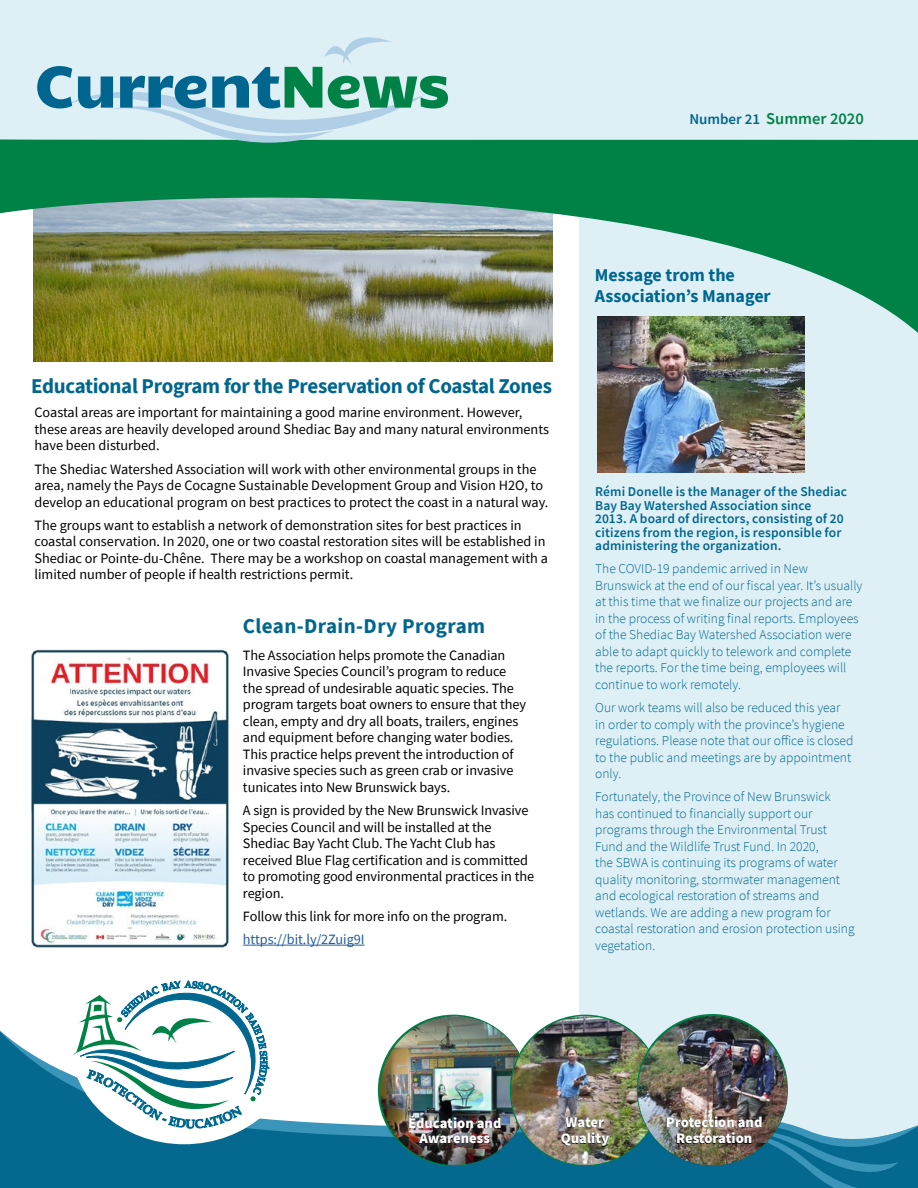
<style>
.page{position:relative;width:918px;height:1188px;background:#fff}
.page>*{position:absolute;margin:0;border:0;box-sizing:border-box;transform-origin:0 0}
.t1{font:700 21px "Source Sans Pro";letter-spacing:-.015em;color:#00668f}
.t2{font:700 21px "Source Sans Pro";letter-spacing:.02em;color:#00668f}
.t3{font:700 18px/21.6px "Source Sans Pro";color:#00668f}
.t4{font:600 16.5px "Source Sans Pro";color:#008247}
.t5{font:900 14.55px/16.5px "Source Sans Pro";color:#fff;text-align:center}
.t6{font:14.25px/16.5px "Source Sans Pro";letter-spacing:-.005em;color:#000}
.t7{font:14.25px "Source Sans Pro";letter-spacing:-.005em;color:#215e9e}
.t8{font:300 13.5px/16.5px "Source Sans Pro";color:#00668f}
.t9{font:600 13.5px/13.5px "Source Sans Pro";letter-spacing:.01em;color:#00668f}
.s1{font-size:15px;color:#00668f}
</style>
<div class="page">
<img style="left:33px;top:350px;width:519px;height:12px">
<div style="left:580px;top:162px;width:338px;height:1026px;background:#def0f5"></div>
<div style="left:0;top:0;width:918px;height:153px;background:#def0f5"></div>
<img style="left:597px;top:350px;width:208px;height:122px">
<svg style="left:0;top:1015px;width:788px;height:173px;fill:#05698f"></svg>
<div style="left:70px;top:939px;width:228px;height:205px;background:#fff;border-radius:50%"></div>
<svg style="left:73px;top:981px;width:196px;height:148px"></svg>
<svg style="left:737px;top:1112px;width:181px;height:76px"></svg>
<img style="left:380px;top:1017px;width:132px;height:147px">
<img style="left:512px;top:1017px;width:148px;height:148px">
<img style="left:639px;top:1016px;width:147px;height:148px">
<img style="left:409px;top:1115px;width:92px;height:29px">
<svg style="left:561px;top:1118px;width:48px;height:29px"></svg>
<img style="left:666px;top:1117px;width:96px;height:27px">
<hr style="left:243px;top:945px;width:122px;height:1px;background:#215e9e">
<img style="left:31px;top:649px;width:198px;height:299px">
<img style="left:0;top:139px;width:918px;height:211px">
<svg style="left:37px;top:37px;width:411px;height:128px"></svg>
<p class="t4" style="left:689px;top:108px;width:176px"><span class="s1">Number 21</span> Summer 2020</p>
<h1 class="t1" style="left:31px;top:372px;width:523px">Educational Program for the Preservation of Coastal Zones</h1>
<p class="t6" style="left:34px;top:404px;width:516px">Coastal areas are important for maintaining a good marine environment. However, these areas are heavily developed around Shediac Bay and many natural environments have been disturbed.</p>
<p class="t6" style="left:34px;top:461px;width:516px">The Shediac Watershed Association will work with other environmental groups in the area, namely the Pays de Cocagne Sustainable Development Group and Vision H2O, to develop an educational program on best practices to protect the coast in a natural way.</p>
<p class="t6" style="left:34px;top:517px;width:515px">The groups want to establish a network of demonstration sites for best practices in coastal conservation. In 2020, one or two coastal restoration sites will be established in Shediac or Pointe-du-Chêne. There may be a workshop on coastal management with a limited number of people if health restrictions permit.</p>
<h1 class="t2" style="left:243px;top:612px;width:244px">Clean-Drain-Dry Program</h1>
<p class="t6" style="left:243px;top:647px;width:285px">The Association helps promote the Canadian Invasive Species Council’s program to reduce the spread of undesirable aquatic species. The program targets boat owners to ensure that they clean, empty and dry all boats, trailers, engines and equipment before changing water bodies.<br>This practice helps prevent the introduction of invasive species such as green crab or invasive tunicates into New Brunswick bays.</p>
<p class="t6" style="left:243px;top:802px;width:293px">A sign is provided by the New Brunswick Invasive Species Council and will be installed at the Shediac Bay Yacht Club. The Yacht Club has received Blue Flag certification and is committed to promoting good environmental practices in the region.</p>
<p class="t6" style="left:243px;top:908px;width:266px">Follow this link for more info on the program.</p>
<p class="t7" style="left:243px;top:930px;width:123px">https://bit.ly/2Zuig9I</p>
<p class="t3" style="left:595px;top:264px;width:177px">Message trom the<br>Association’s Manager</p>
<p class="t9" style="left:595px;top:485px;width:253px">Rémi Donelle is the Manager of the Shediac Bay Bay Watershed Association since<br>2013. A board of directors, consisting of 20 citizens from the region, is responsible for administering the organization.</p>
<p class="t8" style="left:595px;top:561px;width:269px">The COVID-19 pandemic arrived in New Brunswick at the end of our fiscal year. It’s usually at this time that we finalize our projects and are in the process of writing final reports. Employees of the Shediac Bay Watershed Association were able to adapt quickly to telework and complete the reports. For the time being, employees will continue to work remotely.</p>
<p class="t8" style="left:595px;top:699px;width:260px">Our work teams will also be reduced this year in order to comply with the province’s hygiene regulations. Please note that our office is closed to the public and meetings are by appointment only.</p>
<p class="t8" style="left:595px;top:789px;width:261px">Fortunately, the Province of New Brunswick<br>has continued to financially support our programs through the Environmental Trust Fund and the Wildlife Trust Fund. In 2020,<br>the SBWA is continuing its programs of water quality monitoring, stormwater management and ecological restoration of streams and wetlands. We are adding a new program for coastal restoration and erosion protection using vegetation.</p>
<p class="t5" style="left:408px;top:1116px;width:95px;line-height:15px">Éducation and<br>Awareness</p>
<p class="t5" style="left:561px;top:1113px;width:50px">Water<br>Quality</p>
<p class="t5" style="left:666px;top:1113px;width:98px">Protection and<br>Restoration</p>
</div>
